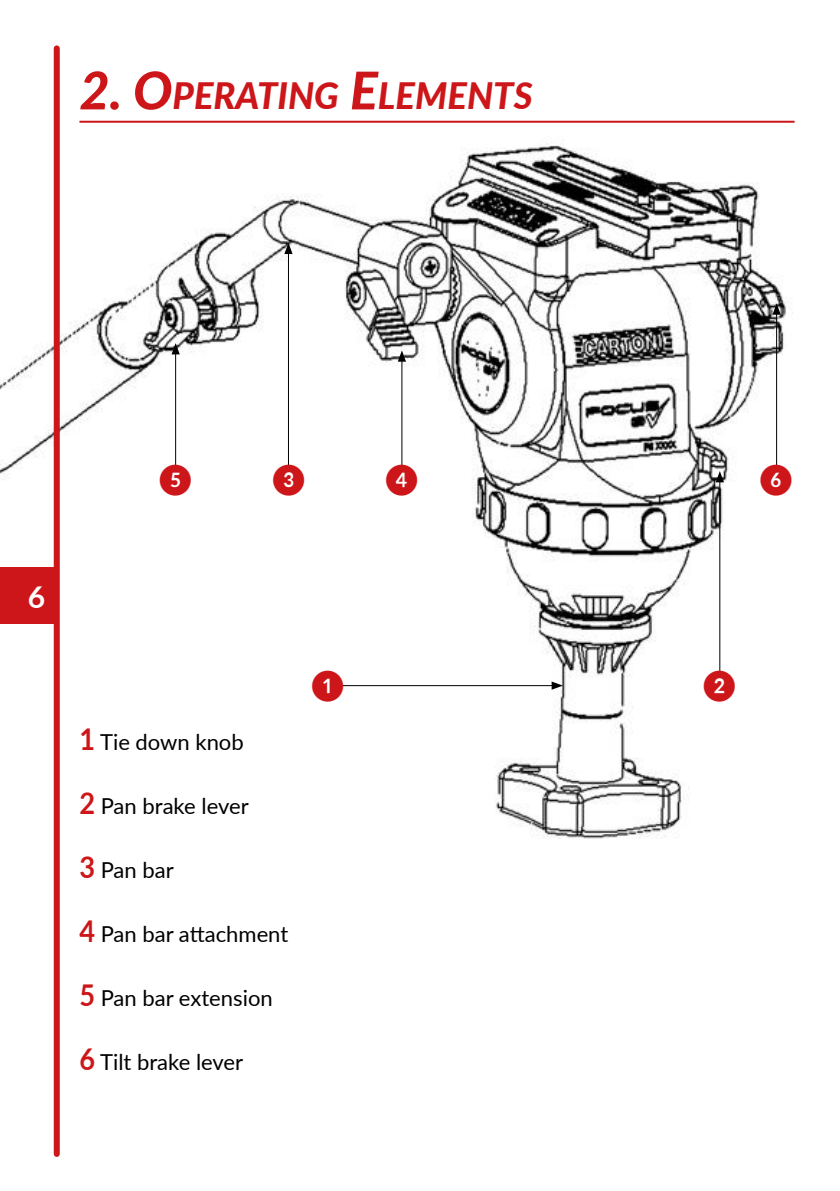
<style>
.page{position:relative;width:840px;height:1191px;background:#fff}
.page>*{position:absolute;margin:0;border:0;box-sizing:border-box;transform-origin:0 0}
.t1{font:italic 800 36.4px "Lato";color:#cd1619}
.t2{font:30px "Lato";color:#cd1619}
.t3{font:700 30px "Lato";color:#fff}
.t4{font:22px "Lato";color:#000}
.s1{font-size:52px}
.s2{font-weight:700;font-size:30px;color:#cd1619}
</style>
<div class="page">
<img style="left:0;top:90px;width:791px;height:772px">
<hr style="left:175px;top:351px;width:1px;height:119px;background:#000">
<svg style="left:171px;top:343px;width:9px;height:11px"></svg>
<hr style="left:401px;top:358px;width:1px;height:110px;background:#000">
<svg style="left:397px;top:350px;width:9px;height:12px"></svg>
<hr style="left:288px;top:251px;width:1px;height:217px;background:#000">
<svg style="left:284px;top:243px;width:8px;height:11px"></svg>
<hr style="left:335px;top:685px;width:219px;height:1px;background:#000">
<svg style="left:551px;top:681px;width:11px;height:8px"></svg>
<hr style="left:719px;top:479px;width:1px;height:195px;background:#000">
<svg style="left:715px;top:471px;width:8px;height:11px"></svg>
<hr style="left:775px;top:311px;width:1px;height:156px;background:#000">
<svg style="left:772px;top:303px;width:8px;height:12px"></svg>
<div style="left:54px;top:48px;width:6px;height:1106px;background:#cd1619"></div>
<div style="left:0;top:567px;width:57px;height:57px;background:#cd1619"></div>
<hr style="left:79px;top:121px;width:715px;height:2px;background:#cd1619">
<h1 class="t1" style="left:79px;top:69px;width:454px"><span class="s1">2. O</span>PERATING <span class="s1">E</span>LEMENTS</h1>
<h2 class="t2" style="left:159px;top:458px;width:35px">❺</h2>
<h2 class="t2" style="left:272px;top:458px;width:35px">❸</h2>
<h2 class="t2" style="left:385px;top:458px;width:35px">❹</h2>
<h2 class="t2" style="left:759px;top:458px;width:35px">❻</h2>
<h2 class="t3" style="left:28px;top:574px;width:19px">6</h2>
<p class="t4" style="left:79px;top:726px;width:166px"><span class="s2">1</span> Tie down knob</p>
<p class="t4" style="left:79px;top:790px;width:171px"><span class="s2">2</span> Pan brake lever</p>
<p class="t4" style="left:79px;top:854px;width:96px"><span class="s2">3</span> Pan bar</p>
<p class="t4" style="left:79px;top:918px;width:210px"><span class="s2">4</span> Pan bar attachment</p>
<p class="t4" style="left:79px;top:982px;width:195px"><span class="s2">5</span> Pan bar extension</p>
<p class="t4" style="left:79px;top:1046px;width:165px"><span class="s2">6</span> Tilt brake lever</p>
<h2 class="t2" style="left:311px;top:663px;width:35px">❶</h2>
<h2 class="t2" style="left:702px;top:663px;width:35px">❷</h2>
</div>
